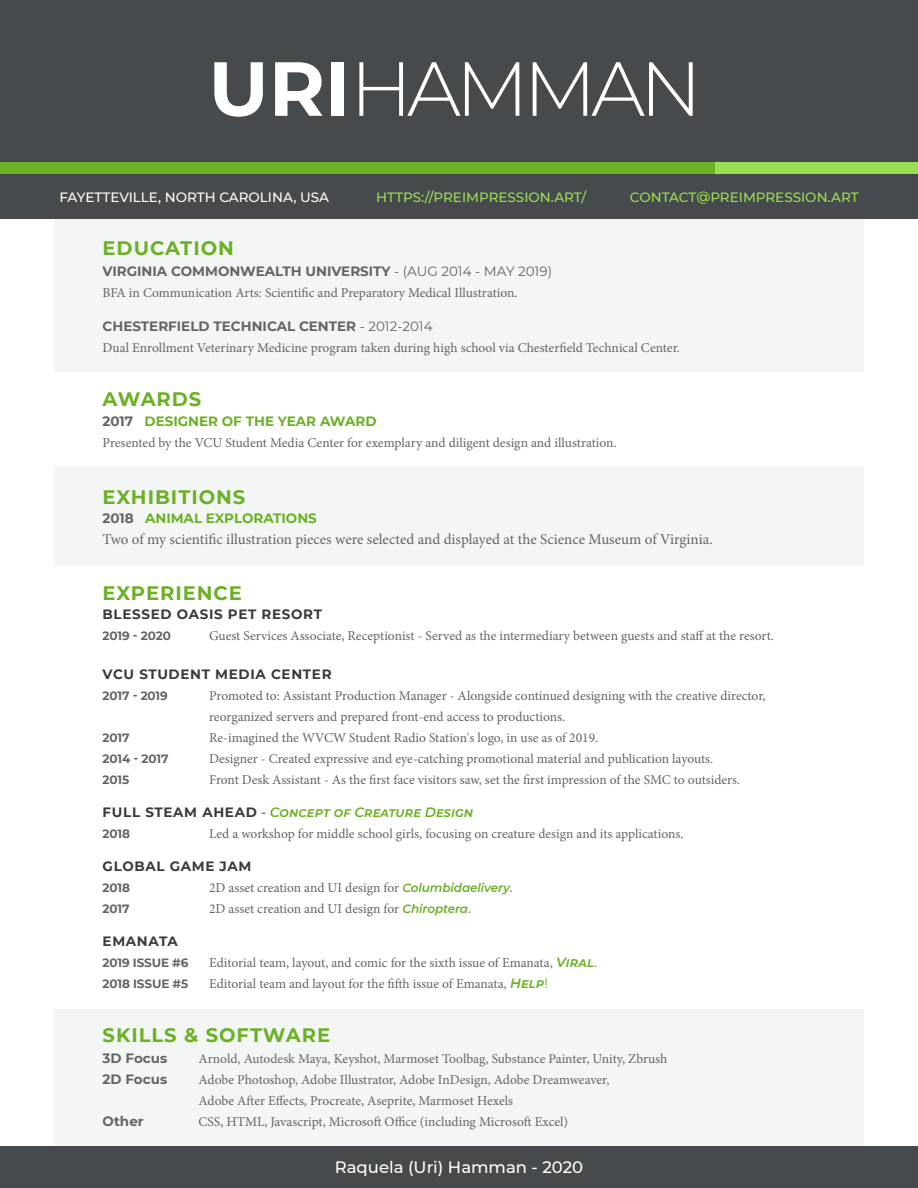
<style>
.page{position:relative;width:918px;height:1188px;background:#fff}
.page>*{position:absolute;margin:0;border:0;box-sizing:border-box;transform-origin:0 0}
.t1{font:300 76.5px "Montserrat";letter-spacing:-.07em;color:#fff}
.t2{font:700 19.5px "Montserrat";letter-spacing:.05em;color:#6bb125}
.t3{font:500 16.5px "Montserrat";color:#fff}
.t4{font:15px "Minion Pro";color:#636466}
.Text{font:13.5px/21px "Minion Pro";color:#636466}
.Text-2{font:700 13.5px "Montserrat";letter-spacing:.05em;color:#383b3c}
.Text-3{font:700 13.5px "Montserrat";color:#636466}
.t5{font:500 13.5px "Montserrat";color:#99df53}
.Text-4{font:italic 600 13.5px "Montserrat";color:#6bb125}
.t6{font:500 13.5px "Montserrat";color:#fff}
.t7{font:700 13.5px "Montserrat";color:#6bb125}
.Text-5{font:700 12px "Montserrat";letter-spacing:-.01em;color:#636466}
.s1{font-weight:700}
.s2{font-family:"Montserrat";font-weight:700}
.s3{font-family:"Montserrat"}
.s4{font-weight:400}
.s5{font-family:"Montserrat";font-weight:700;color:#6bb125}
.s6{color:#636466}
.s7{font-weight:700;font-style:normal;color:#383b3c}
.s8{font-weight:500;font-style:normal;color:#636466}
.s9{font-family:"Montserrat";font-weight:600;font-style:italic;font-size:12px;color:#6bb125}
.s10{font-family:"Montserrat";font-weight:600;font-style:italic;color:#6bb125}
.s11{font-family:"Montserrat";color:#6bb125}
</style>
<div class="page">
<div style="left:54px;top:1009px;width:810px;height:158px;background:#f4f6f6"></div>
<div style="left:54px;top:207px;width:810px;height:165px;background:#f4f6f6"></div>
<div style="left:0;top:0;width:918px;height:218px;background:#474a4c"></div>
<div style="left:0;top:162px;width:716px;height:12px;background:#6bb125"></div>
<div style="left:716px;top:162px;width:202px;height:12px;background:#99df53"></div>
<div style="left:54px;top:466px;width:810px;height:100px;background:#f4f6f6"></div>
<div style="left:0;top:1147px;width:918px;height:41px;background:#474a4c"></div>
<p class="t1" style="left:208px;top:37px;width:495px"><span class="s1">URI</span>HAMMAN</p>
<p class="t6" style="left:59px;top:187px;width:271px">FAYETTEVILLE, NORTH CAROLINA, USA</p>
<p class="t5" style="left:376px;top:187px;width:212px">HTTPS://PREIMPRESSION.ART/</p>
<p class="t5" style="left:630px;top:187px;width:230px">CONTACT@PREIMPRESSION.ART</p>
<p class="t2" style="left:103px;top:234px;width:133px">EDUCATION</p>
<p class="Text" style="left:103px;top:261px;width:451px"><span class="s2">VIRGINIA COMMONWEALTH UNIVERSITY</span> <span class="s3">- (AUG 2014 - MAY 2019)<br></span>BFA in Communication Arts: Scientific and Preparatory Medical Illustration.</p>
<p class="Text-3" style="left:103px;top:317px;width:332px">CHESTERFIELD TECHNICAL CENTER <span class="s4">- 2012-2014</span></p>
<p class="Text" style="left:103px;top:338px;width:579px">Dual Enrollment Veterinary Medicine program taken during high school via Chesterfield Technical Center.</p>
<p class="t2" style="left:103px;top:385px;width:100px">AWARDS</p>
<p class="Text" style="left:103px;top:411px;width:516px"><span class="s2">2017</span> <span class="s5">DESIGNER OF THE YEAR AWARD<br></span>Presented by the VCU Student Media Center for exemplary and diligent design and illustration.</p>
<p class="t2" style="left:103px;top:483px;width:144px">EXHIBITIONS</p>
<p class="t7" style="left:103px;top:509px;width:216px"><span class="s6">2018</span> ANIMAL EXPLORATIONS</p>
<p class="t4" style="left:103px;top:529px;width:612px">Two of my scientific illustration pieces were selected and displayed at the Science Museum of Virginia.</p>
<p class="t2" style="left:103px;top:579px;width:141px">EXPERIENCE</p>
<p class="Text-2" style="left:103px;top:605px;width:221px">BLESSED OASIS PET RESORT</p>
<p class="Text-5" style="left:103px;top:627px;width:70px">2019 - 2020</p>
<p class="Text" style="left:209px;top:625px;width:566px">Guest Services Associate, Receptionist - Served as the intermediary between guests and staff at the resort.</p>
<p class="Text-2" style="left:103px;top:665px;width:231px">VCU STUDENT MEDIA CENTER</p>
<p class="Text-5" style="left:103px;top:687px;width:67px">2017 - 2019</p>
<p class="Text" style="left:209px;top:685px;width:558px">Promoted to: Assistant Production Manager - Alongside continued designing with the creative director, reorganized servers and prepared front-end access to productions.</p>
<p class="Text-5" style="left:103px;top:729px;width:28px">2017</p>
<p class="Text" style="left:209px;top:727px;width:391px">Re-imagined the WVCW Student Radio Station's logo, in use as of 2019.</p>
<p class="Text-5" style="left:103px;top:750px;width:67px">2014 - 2017</p>
<p class="Text" style="left:209px;top:748px;width:506px">Designer - Created expressive and eye-catching promotional material and publication layouts.</p>
<p class="Text-5" style="left:103px;top:771px;width:28px">2015</p>
<p class="Text" style="left:209px;top:769px;width:533px">Front Desk Assistant - As the first face visitors saw, set the first impression of the SMC to outsiders.</p>
<p class="Text-4" style="left:103px;top:803px;width:372px"><span class="s7">FULL STEAM AHEAD</span> <span class="s8">-</span> Concept of Creature Design</p>
<p class="Text-5" style="left:103px;top:825px;width:29px">2018</p>
<p class="Text" style="left:209px;top:823px;width:476px">Led a workshop for middle school girls, focusing on creature design and its applications.</p>
<p class="Text-2" style="left:103px;top:857px;width:150px">GLOBAL GAME JAM</p>
<p class="Text-5" style="left:103px;top:879px;width:29px">2018</p>
<p class="Text" style="left:209px;top:877px;width:305px">2D asset creation and UI design for <span class="s9">Columbidaelivery</span><span class="s3">.</span></p>
<p class="Text-5" style="left:103px;top:900px;width:28px">2017</p>
<p class="Text" style="left:209px;top:898px;width:263px">2D asset creation and UI design for <span class="s9">Chiroptera</span><span class="s3">.</span></p>
<p class="Text-2" style="left:103px;top:932px;width:77px">EMANATA</p>
<p class="Text-5" style="left:103px;top:954px;width:87px">2019 ISSUE #6</p>
<p class="Text" style="left:209px;top:952px;width:389px">Editorial team, layout, and comic for the sixth issue of Emanata, <span class="s10">Viral</span><span class="s3">.</span></p>
<p class="Text-5" style="left:103px;top:975px;width:87px">2018 ISSUE #5</p>
<p class="Text" style="left:209px;top:973px;width:340px">Editorial team and layout for the fifth issue of Emanata, <span class="s10">Help</span><span class="s11">!</span></p>
<p class="t2" style="left:103px;top:1021px;width:229px">SKILLS &amp; SOFTWARE</p>
<p class="Text-3" style="left:103px;top:1049px;width:66px">3D Focus</p>
<p class="Text" style="left:199px;top:1049px;width:470px">Arnold, Autodesk Maya, Keyshot, Marmoset Toolbag, Substance Painter, Unity, Zbrush</p>
<p class="Text-3" style="left:103px;top:1070px;width:66px">2D Focus</p>
<p class="Text" style="left:199px;top:1070px;width:412px">Adobe Photoshop, Adobe Illustrator, Adobe InDesign, Adobe Dreamweaver,<br>Adobe After Effects, Procreate, Aseprite, Marmoset Hexels</p>
<p class="Text-3" style="left:103px;top:1112px;width:43px">Other</p>
<p class="Text" style="left:199px;top:1112px;width:371px">CSS, HTML, Javascript, Microsoft Office (including Microsoft Excel)</p>
<p class="t3" style="left:335px;top:1156px;width:250px">Raquela (Uri) Hamman - 2020</p>
</div>
